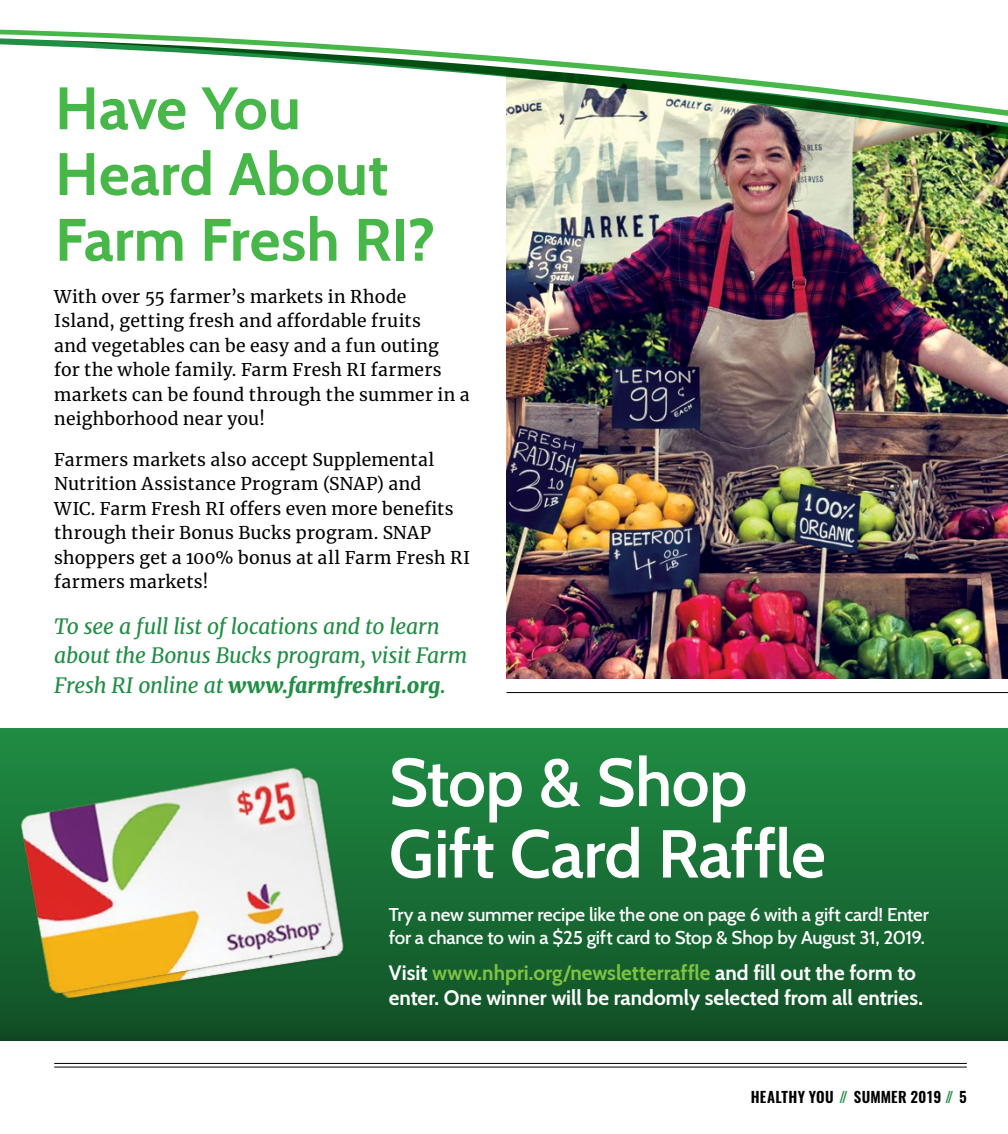
<style>
.page{position:relative;width:1008px;height:1134px;background:#fff}
.page>*{position:absolute;margin:0;border:0;box-sizing:border-box;transform-origin:0 0}
.body{font:600 67.55px/71.4px "Cabin";letter-spacing:-.01em;color:#fff}
.body-2{font:700 59.85px/65.8px "Cabin";color:#48b749}
.body-3{font:italic 21px/29.8px "Merriweather";letter-spacing:-.01em;color:#208e44}
.body-4{font:700 20.65px "Cabin";color:#80c342}
.body-5{font:700 20.65px "Cabin";color:#fff}
.body-6{font:500 18.9px/22.6px "Cabin";letter-spacing:-.01em;color:#fff}
.body-7{font:17.5px/24.5px "Merriweather";letter-spacing:.015em;color:#000}
.t1{font:600 14.88px "Oswald";letter-spacing:.01em;color:#000}
.s1{font-weight:900}
.s2{font-weight:700}
.s3{color:#fff}
.s4{color:#208e44}
</style>
<div class="page">
<img style="left:507px;top:272px;width:501px;height:406px">
<hr style="left:54px;top:1063px;width:913px;height:1px;background:#000">
<hr style="left:54px;top:1067px;width:913px;height:1px;background:#000">
<img style="left:506px;top:260px;width:502px;height:12px">
<img style="left:0;top:29px;width:1008px;height:227px">
<div style="left:0;top:728px;width:1008px;height:312px;background:linear-gradient(to bottom,#1f8d43,#114f26)"></div>
<img style="left:27px;top:769px;width:331px;height:241px">
<img style="left:12px;top:760px;width:334px;height:245px">
<hr style="left:507px;top:692px;width:501px;height:1px;background:#000">
<p class="body-2" style="left:55px;top:72px;width:382px">Have You<br>Heard About<br>Farm Fresh RI?</p>
<p class="body-7" style="left:54px;top:284px;width:417px">With over 55 farmer’s markets in Rhode Island, getting fresh and affordable fruits<br>and vegetables can be easy and a fun outing<br>for the whole family. Farm Fresh RI farmers markets can be found through the summer in a neighborhood near you!</p>
<p class="body-7" style="left:54px;top:446px;width:417px">Farmers markets also accept Supplemental Nutrition Assistance Program (SNAP) and<br>WIC. Farm Fresh RI offers even more benefits through their Bonus Bucks program. SNAP shoppers get a 100% bonus at all Farm Fresh RI farmers markets!</p>
<p class="body-3" style="left:54px;top:610px;width:415px">To see a full list of locations and to learn about the Bonus Bucks program, visit Farm<br>Fresh RI online at <span class="s1">www.farmfreshri.org</span><span class="s2">.</span></p>
<p class="body" style="left:389px;top:742px;width:439px">Stop &amp; Shop<br>Gift Card Raffle</p>
<p class="body-6" style="left:389px;top:902px;width:542px">Try a new summer recipe like the one on page 6 with a gift card! Enter for a chance to win a $25 gift card to Stop &amp; Shop by August 31, 2019.</p>
<p class="body-4" style="left:389px;top:957px;width:529px"><span class="s3">Visit</span> www.nhpri.org/newsletterraffle <span class="s3">and fill out the form to</span></p>
<p class="body-5" style="left:389px;top:981px;width:536px">enter. One winner will be randomly selected from all entries.</p>
<p class="t1" style="left:751px;top:1087px;width:217px">HEALTHY YOU <span class="s4">//</span> SUMMER 2019 <span class="s4">//</span> 5</p>
</div>
